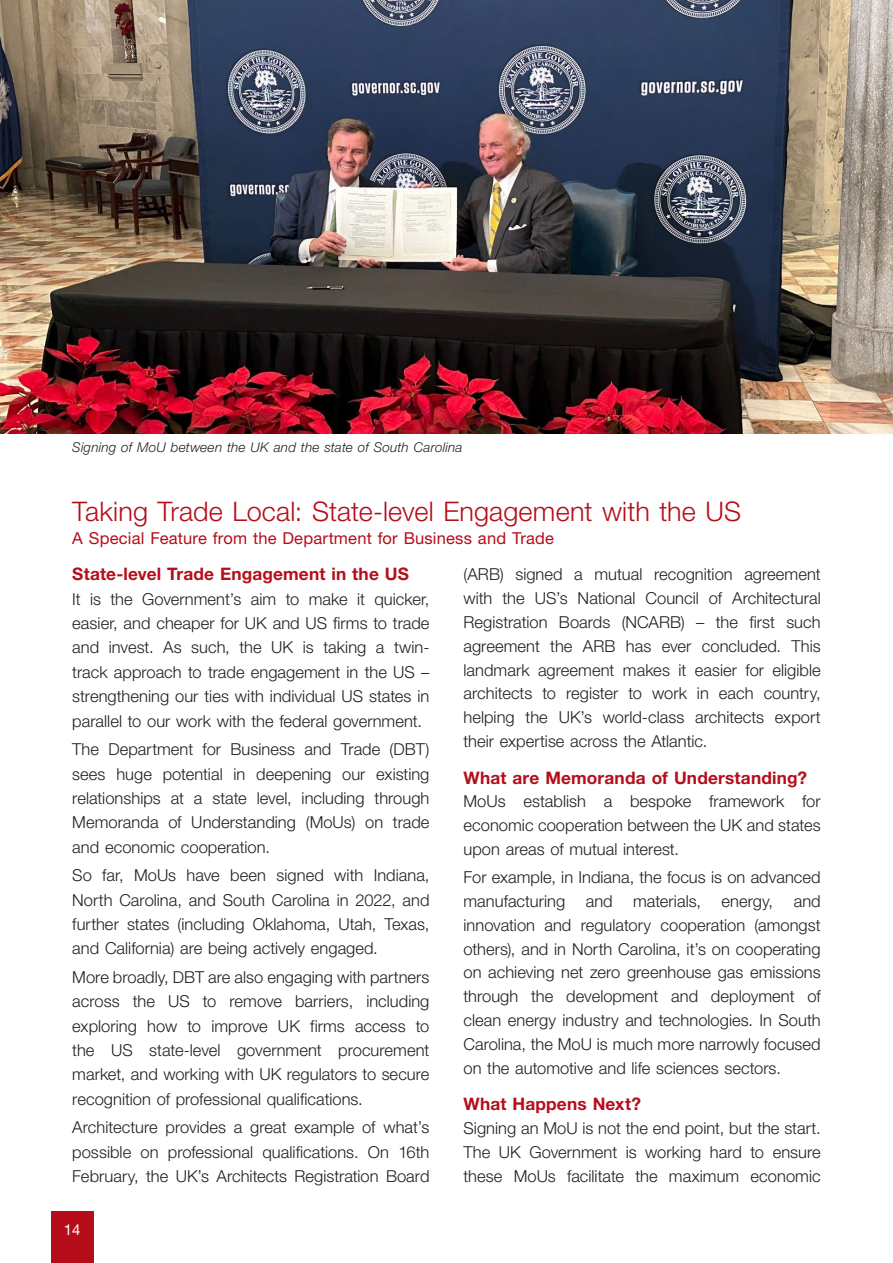
<style>
.page{position:relative;width:893px;height:1263px;background:#fff}
.page>*{position:absolute;margin:0;border:0;box-sizing:border-box;transform-origin:0 0}
.t1{font:300 27px "Helvetica Neue 45";letter-spacing:.005em;color:#b50e1a}
.t2{font:700 17.25px "Helvetica Neue 75";letter-spacing:.01em;color:#b50e1a}
.t3{font:300 16.5px/24.3px "Helvetica Neue 45";color:#231f20;text-align:justify}
.t4{font:16.5px "Helvetica Neue 55";letter-spacing:.01em;color:#b50e1a}
.t5{font:15px "Helvetica Neue 55";color:#fff}
.t6{font:italic 300 13.5px "Helvetica Neue 46";letter-spacing:.01em;color:#231f20}
</style>
<div class="page">
<div style="left:51px;top:1212px;width:43px;height:51px;background:#b50e1a"></div>
<img style="left:0;top:0;width:893px;height:434px">
<p class="t6" style="left:72px;top:439px;width:392px">Signing of MoU between the UK and the state of South Carolina</p>
<p class="t1" style="left:72px;top:495px;width:670px">Taking Trade Local: State-level Engagement with the US</p>
<p class="t4" style="left:72px;top:528px;width:483px">A Special Feature from the Department for Business and Trade</p>
<p class="t2" style="left:72px;top:563px;width:338px">State-level Trade Engagement in the US</p>
<p class="t3" style="left:72px;top:586px;width:359px">It is the Government’s aim to make it quicker, easier, and cheaper for UK and US firms to trade and invest. As such, the UK is taking a twin&shy;track approach to trade engagement in the US – strengthening our ties with individual US states in parallel to our work with the federal government.</p>
<p class="t3" style="left:72px;top:737px;width:359px">The Department for Business and Trade (DBT) sees huge potential in deepening our existing relationships at a state level, including through Memoranda of Understanding (MoUs) on trade and economic cooperation.</p>
<p class="t3" style="left:72px;top:863px;width:359px">So far, MoUs have been signed with Indiana, North Carolina, and South Carolina in 2022, and further states (including Oklahoma, Utah, Texas, and California) are being actively engaged.</p>
<p class="t3" style="left:72px;top:964px;width:359px">More broadly, DBT are also engaging with partners across the US to remove barriers, including exploring how to improve UK firms access to the US state-level government procurement market, and working with UK regulators to secure recognition of professional qualifications.</p>
<p class="t3" style="left:72px;top:1115px;width:359px">Architecture provides a great example of what’s possible on professional qualifications. On 16th February, the UK’s Architects Registration Board</p>
<p class="t3" style="left:463px;top:562px;width:359px;line-height:23.9px">(ARB) signed a mutual recognition agreement with the US’s National Council of Architectural Registration Boards (NCARB) – the first such agreement the ARB has ever concluded. This landmark agreement makes it easier for eligible architects to register to work in each country, helping the UK’s world-class architects export their expertise across the Atlantic.</p>
<p class="t2" style="left:463px;top:767px;width:345px">What are Memoranda of Understanding?</p>
<p class="t3" style="left:463px;top:789px;width:359px;line-height:23.9px">MoUs establish a bespoke framework for economic cooperation between the UK and states upon areas of mutual interest.</p>
<p class="t3" style="left:463px;top:865px;width:359px;line-height:23.9px">For example, in Indiana, the focus is on advanced manufacturing and materials, energy, and innovation and regulatory cooperation (amongst others), and in North Carolina, it’s on cooperating on achieving net zero greenhouse gas emissions through the development and deployment of clean energy industry and technologies. In South Carolina, the MoU is much more narrowly focused on the automotive and life sciences sectors.</p>
<p class="t2" style="left:463px;top:1093px;width:179px">What Happens Next?</p>
<p class="t3" style="left:463px;top:1116px;width:359px;line-height:23.9px">Signing an MoU is not the end point, but the start.<br>The UK Government is working hard to ensure these MoUs facilitate the maximum economic</p>
<p class="t5" style="left:64px;top:1221px;width:18px">14</p>
</div>
